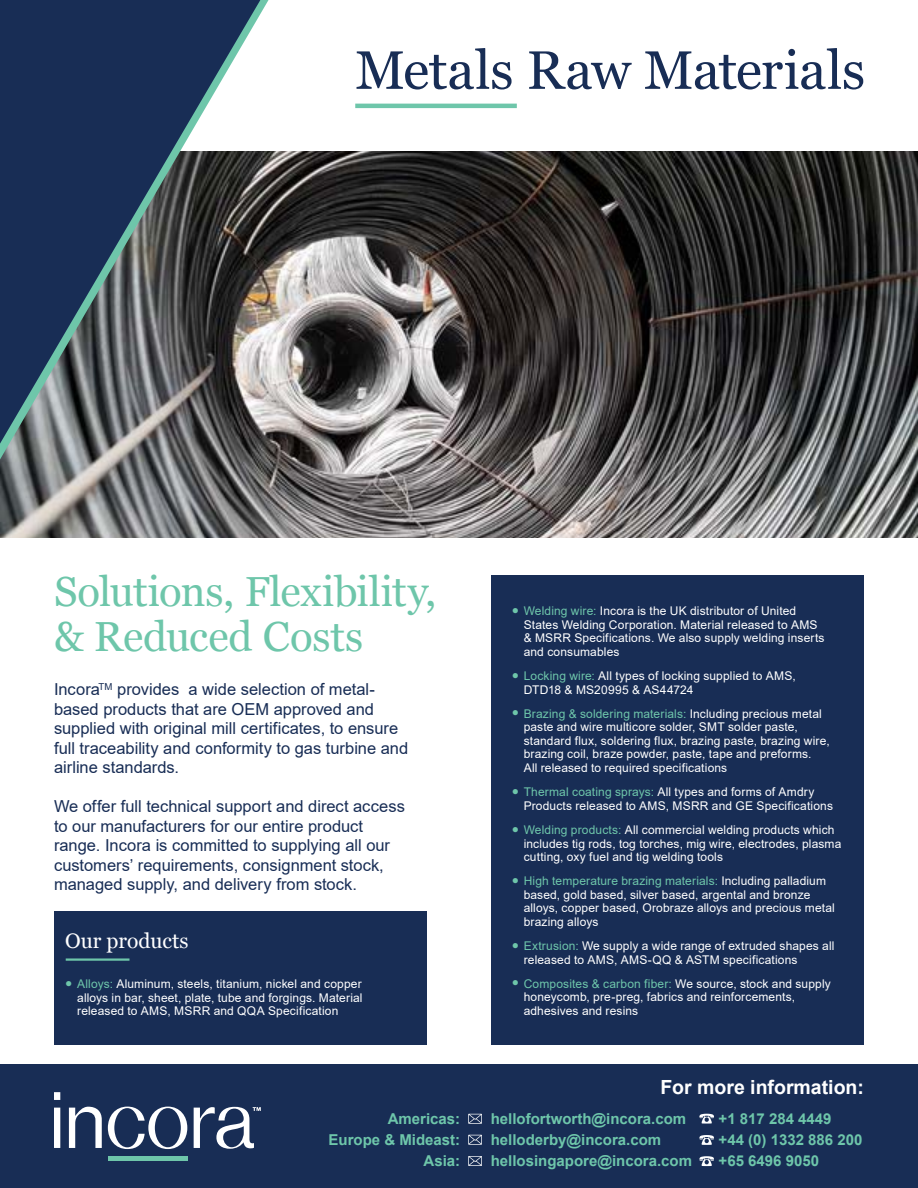
<style>
.page{position:relative;width:918px;height:1188px;background:#fff}
.page>*{position:absolute;margin:0;border:0;box-sizing:border-box;transform-origin:0 0}
.t1{font:54px "Georgia";letter-spacing:-.01em;color:#182d55}
.t2{font:42px/45px "Georgia";letter-spacing:-.005em;color:#6ec6aa}
.t3{font:21px "Georgia";color:#fff}
.t4{font:700 19.5px "Arial";color:#fff}
.t5{font:16.5px/19.5px "Arial";color:#182d55}
.t6{font:700 15px/21px "Arial";color:#6ec6aa}
.t7{font:12px/13.5px "Arial";letter-spacing:.01em;color:#fff}
.s1{color:#6ec6aa}
</style>
<div class="page">
<div style="left:491px;top:575px;width:373px;height:470px;background:#182d55"></div>
<div style="left:54px;top:911px;width:373px;height:134px;background:#182d55"></div>
<img style="left:0;top:152px;width:918px;height:386px">
<svg style="left:0;top:0;width:269px;height:460px"></svg>
<svg style="left:0;top:0;width:260px;height:444px;background:#404d60"></svg>
<hr style="left:355px;top:104px;width:162px;height:4px;background:#6ec6aa">
<hr style="left:66px;top:958px;width:63px;height:3px;background:#6ec6aa">
<div style="left:0;top:1065px;width:918px;height:123px;background:#182d55"></div>
<div style="left:108px;top:1156px;width:79px;height:5px;background:#6ec6aa"></div>
<svg style="left:54px;top:1092px;width:6px;height:56px"></svg>
<svg style="left:69px;top:1107px;width:33px;height:41px"></svg>
<svg style="left:108px;top:1107px;width:79px;height:42px"></svg>
<svg style="left:194px;top:1107px;width:67px;height:42px"></svg>
<svg style="left:468px;top:1114px;width:14px;height:10px"></svg>
<svg style="left:468px;top:1135px;width:14px;height:10px"></svg>
<svg style="left:468px;top:1156px;width:14px;height:10px"></svg>
<svg style="left:699px;top:1114px;width:15px;height:10px"></svg>
<svg style="left:699px;top:1135px;width:15px;height:10px"></svg>
<svg style="left:699px;top:1156px;width:15px;height:10px"></svg>
<h1 class="t1" style="left:355px;top:48px;width:512px">Metals Raw Materials</h1>
<h2 class="t2" style="left:54px;top:572px;width:384px">Solutions, Flexibility, &amp; Reduced Costs</h2>
<h3 class="t5" style="left:54px;top:681px;width:356px">Incora<sup>TM</sup> provides a wide selection of metal&shy;based products that are OEM approved and supplied with original mill certificates, to ensure full traceability and conformity to gas turbine and airline standards.</h3>
<h3 class="t5" style="left:54px;top:798px;width:352px">We offer full technical support and direct access to our manufacturers for our entire product range. Incora is committed to supplying all our customers’ requirements, consignment stock, managed supply, and delivery from stock.</h3>
<h3 class="t3" style="left:65px;top:932px;width:125px">Our products</h3>
<p class="t7" style="left:77px;top:978px;width:287px;text-align:justify;text-indent:-12px"><span class="s1">● Alloys:</span> Aluminum, steels, titanium, nickel and copper alloys in bar, sheet, plate, tube and forgings. Material released to AMS, MSRR and QQA Specification</p>
<p class="t7" style="left:524px;top:606px;width:302px;text-indent:-12px"><span class="s1">● Welding wire:</span> Incora is the UK distributor of United States Welding Corporation. Material released to AMS &amp; MSRR Specifications. We also supply welding inserts and consumables</p>
<p class="t7" style="left:524px;top:670px;width:274px;text-indent:-12px"><span class="s1">● Locking wire:</span> All types of locking supplied to AMS,<br>DTD18 &amp; MS20995 &amp; AS44724</p>
<p class="t7" style="left:524px;top:708px;width:307px;text-indent:-12px"><span class="s1">● Brazing &amp; soldering materials:</span> Including precious metal paste and wire multicore solder, SMT solder paste, standard flux, soldering flux, brazing paste, brazing wire, brazing coil, braze powder, paste, tape and preforms.<br>All released to required specifications</p>
<p class="t7" style="left:524px;top:786px;width:311px;text-indent:-12px"><span class="s1">● Thermal coating sprays:</span> All types and forms of Amdry<br>Products released to AMS, MSRR and GE Specifications</p>
<p class="t7" style="left:524px;top:824px;width:319px;text-indent:-12px"><span class="s1">● Welding products:</span> All commercial welding products which includes tig rods, tog torches, mig wire, electrodes, plasma cutting, oxy fuel and tig welding tools</p>
<p class="t7" style="left:524px;top:875px;width:313px;text-indent:-12px"><span class="s1">● High temperature brazing materials:</span> Including palladium based, gold based, silver based, argental and bronze alloys, copper based, Orobraze alloys and precious metal brazing alloys</p>
<p class="t7" style="left:524px;top:940px;width:312px;text-indent:-12px"><span class="s1">● Extrusion:</span> We supply a wide range of extruded shapes all released to AMS, AMS-QQ &amp; ASTM specifications</p>
<p class="t7" style="left:524px;top:978px;width:309px;text-indent:-12px"><span class="s1">● Composites &amp; carbon fiber:</span> We source, stock and supply honeycomb, pre-preg, fabrics and reinforcements, adhesives and resins</p>
<h3 class="t4" style="left:660px;top:1080px;width:205px">For more information:</h3>
<p class="t6" style="left:491px;top:1109px;width:203px">hellofortworth@incora.com helloderby@incora.com hellosingapore@incora.com</p>
<p class="t6" style="left:329px;top:1109px;width:133px;text-align:right">Americas:<br>Europe &amp; Mideast:<br>Asia:</p>
<p class="t6" style="left:719px;top:1109px;width:145px">+1 817 284 4449<br>+44 (0) 1332 886 200 +65 6496 9050</p>
</div>
